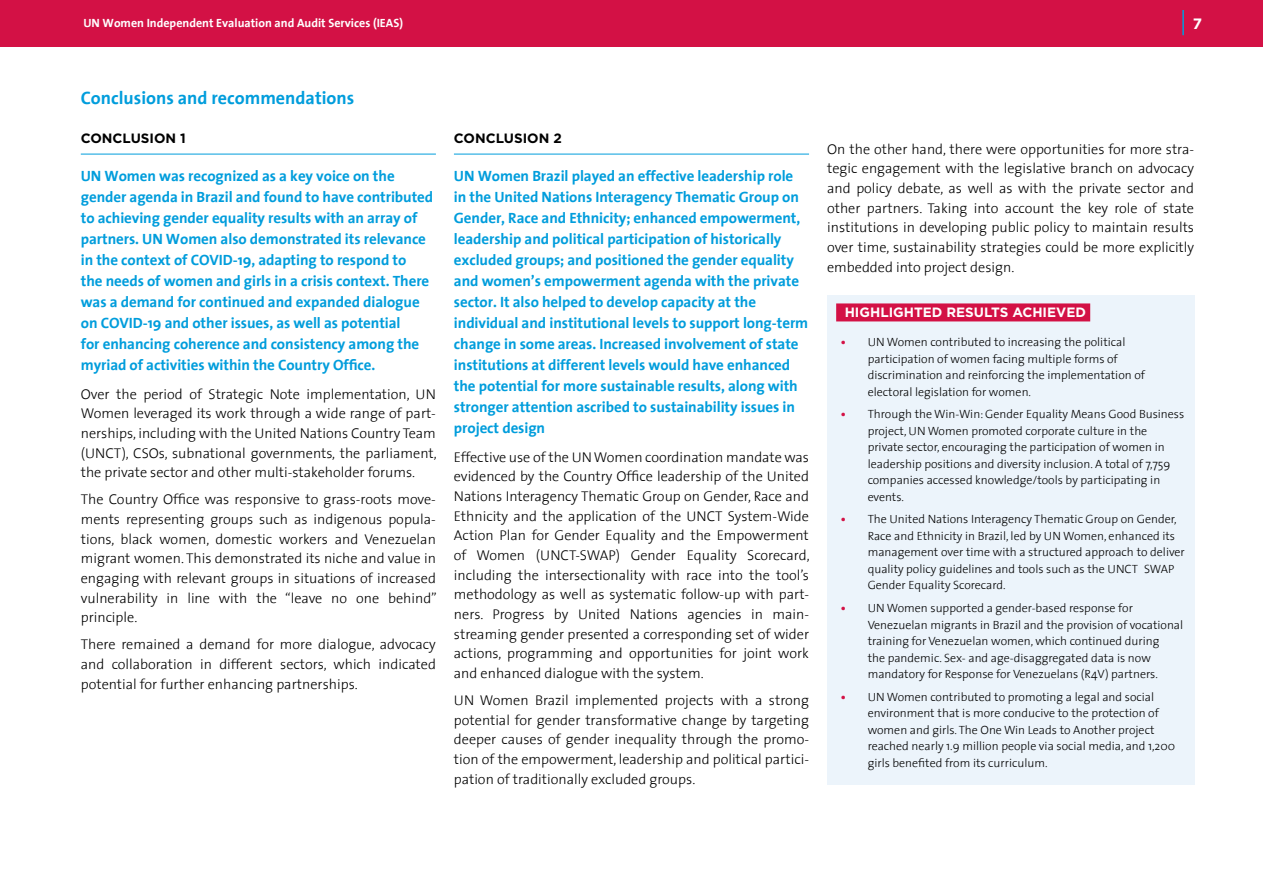
<style>
.page{position:relative;width:1263px;height:893px;background:#fff}
.page>*{position:absolute;margin:0;border:0;box-sizing:border-box;transform-origin:0 0}
.ES_Heading_small{font:700 18px "The Sans";color:#009ddc}
.FIndings_Text{font:700 15px/21px "The Sans";letter-spacing:-.005em;color:#009ddc}
.t1{font:700 15px "Gotham";color:#fff}
.t2{font:300 14.25px/19.6px "The Sans";color:#000;text-align:justify}
.Box_header{font:700 13.5px "Gotham";color:#fff}
.FINDINGS_HEADER{font:700 13.5px "Gotham";color:#000}
.t3{font:300 12px/16.5px "The Sans";color:#000}
._01b_Copyright_w_o_s{font:700 12px "The Sans";color:#fff}
.s1{font-weight:700;color:#d31145}
</style>
<div class="page">
<div style="left:0;top:0;width:1263px;height:47px;background:#d31145"></div>
<hr style="left:1182px;top:10px;width:2px;height:25px;background:#009ddc">
<hr style="left:81px;top:154px;width:355px;height:1px;background:#009ddc">
<hr style="left:454px;top:154px;width:355px;height:1px;background:#009ddc">
<div style="left:827px;top:295px;width:367px;height:490px;background:#ecf4fb"></div>
<div style="left:836px;top:303px;width:254px;height:18px;background:#d31145"></div>
<p class="_01b_Copyright_w_o_s" style="left:83px;top:13px;width:321px">UN Women Independent Evaluation and Audit Services (IEAS)</p>
<p class="t1" style="left:1193px;top:13px;width:11px">7</p>
<p class="ES_Heading_small" style="left:81px;top:83px;width:275px">Conclusions and recommendations</p>
<p class="FINDINGS_HEADER" style="left:81px;top:130px;width:107px">CONCLUSION 1</p>
<p class="FIndings_Text" style="left:81px;top:165px;width:354px">UN Women was recognized as a key voice on the gender agenda in Brazil and found to have contributed to achieving gender equality results with an array of partners. UN Women also demonstrated its relevance in the context of COVID-19, adapting to respond to<br>the needs of women and girls in a crisis context. There was a demand for continued and expanded dialogue on COVID-19 and other issues, as well as potential<br>for enhancing coherence and consistency among the myriad of activities within the Country Office.</p>
<p class="t2" style="left:81px;top:383px;width:357px">Over the period of Strategic Note implementation, UN Women leveraged its work through a wide range of part&shy;nerships, including with the United Nations Country Team (UNCT), CSOs, subnational governments, the parliament, the private sector and other multi-stakeholder forums.</p>
<p class="t2" style="left:81px;top:489px;width:358px">The Country Office was responsive to grass-roots move&shy;ments representing groups such as indigenous popula&shy;tions, black women, domestic workers and Venezuelan migrant women. This demonstrated its niche and value in engaging with relevant groups in situations of increased vulnerability in line with the “leave no one behind” principle.</p>
<p class="t2" style="left:81px;top:634px;width:357px">There remained a demand for more dialogue, advocacy and collaboration in different sectors, which indicated potential for further enhancing partnerships.</p>
<p class="FINDINGS_HEADER" style="left:454px;top:130px;width:109px">CONCLUSION 2</p>
<p class="FIndings_Text" style="left:454px;top:165px;width:356px">UN Women Brazil played an effective leadership role in the United Nations Interagency Thematic Group on Gender, Race and Ethnicity; enhanced empowerment, leadership and political participation of historically excluded groups; and positioned the gender equality and women’s empowerment agenda with the private sector. It also helped to develop capacity at the individual and institutional levels to support long-term change in some areas. Increased involvement of state institutions at different levels would have enhanced the potential for more sustainable results, along with stronger attention ascribed to sustainability issues in project design</p>
<p class="t2" style="left:454px;top:446px;width:357px">Effective use of the UN Women coordination mandate was evidenced by the Country Office leadership of the United Nations Interagency Thematic Group on Gender, Race and Ethnicity and the application of the UNCT System-Wide Action Plan for Gender Equality and the Empowerment of Women (UNCT-SWAP) Gender Equality Scorecard, including the intersectionality with race into the tool’s methodology as well as systematic follow-up with part&shy;ners. Progress by United Nations agencies in main&shy;streaming gender presented a corresponding set of wider actions, programming and opportunities for joint work and enhanced dialogue with the system.</p>
<p class="t2" style="left:454px;top:690px;width:357px">UN Women Brazil implemented projects with a strong potential for gender transformative change by targeting deeper causes of gender inequality through the promo&shy;tion of the empowerment, leadership and political partici&shy;pation of traditionally excluded groups.</p>
<p class="t2" style="left:827px;top:139px;width:369px">On the other hand, there were opportunities for more stra&shy;tegic engagement with the legislative branch on advocacy and policy debate, as well as with the private sector and other partners. Taking into account the key role of state institutions in developing public policy to maintain results over time, sustainability strategies could be more explicitly embedded into project design.</p>
<p class="Box_header" style="left:845px;top:303px;width:243px">HIGHLIGHTED RESULTS ACHIEVED</p>
<p class="t3" style="left:868px;top:334px;width:279px;text-indent:-27px"><span class="s1">•</span> UN Women contributed to increasing the political participation of women facing multiple forms of discrimination and reinforcing the implementation of electoral legislation for women.</p>
<p class="t3" style="left:868px;top:406px;width:318px;text-indent:-27px"><span class="s1">•</span> Through the Win-Win: Gender Equality Means Good Business project, UN Women promoted corporate culture in the private sector, encouraging the participation of women in leadership positions and diversity inclusion. A total of 7,759 companies accessed knowledge/tools by participating in events.</p>
<p class="t3" style="left:868px;top:511px;width:319px;text-indent:-27px"><span class="s1">•</span> The United Nations Interagency Thematic Group on Gender, Race and Ethnicity in Brazil, led by UN Women, enhanced its management over time with a structured approach to deliver quality policy guidelines and tools such as the UNCT−SWAP Gender Equality Scorecard.</p>
<p class="t3" style="left:868px;top:599px;width:317px;text-indent:-27px"><span class="s1">•</span> UN Women supported a gender-based response for Venezuelan migrants in Brazil and the provision of vocational training for Venezuelan women, which continued during<br>the pandemic. Sex- and age-disaggregated data is now mandatory for Response for Venezuelans (R4V) partners.</p>
<p class="t3" style="left:868px;top:688px;width:309px;text-indent:-27px"><span class="s1">•</span> UN Women contributed to promoting a legal and social environment that is more conducive to the protection of women and girls. The One Win Leads to Another project reached nearly 1.9 million people via social media, and 1,200 girls benefited from its curriculum.</p>
</div>
